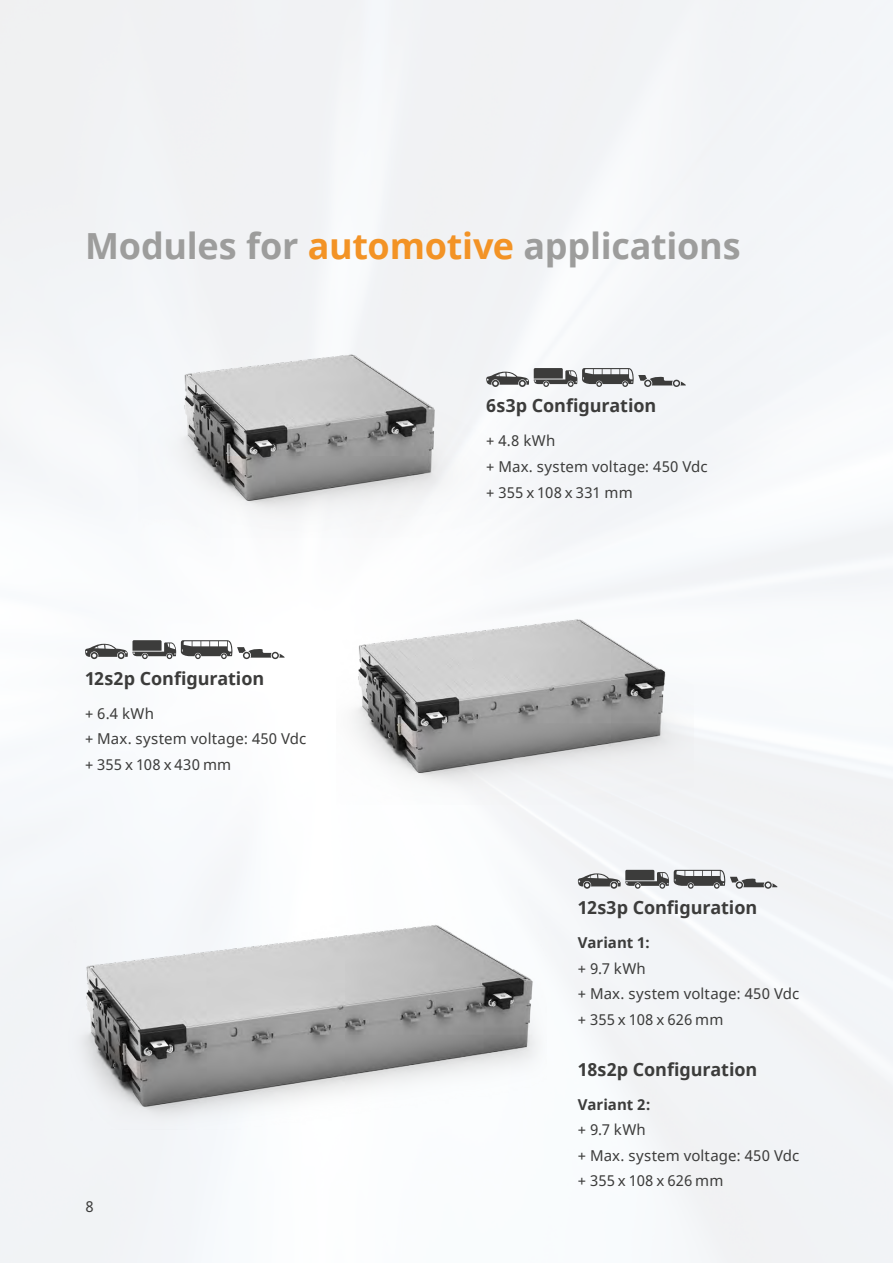
<style>
.page{position:relative;width:893px;height:1263px;background:#fff}
.page>*{position:absolute;margin:0;border:0;box-sizing:border-box;transform-origin:0 0}
.t1{font:700 36px "Noto Sans";letter-spacing:-.005em;color:#9d9d9c}
.t2{font:700 18px "Noto Sans";letter-spacing:-.005em;color:#3c3c3b}
.t3{font:15px/25.5px "Noto Sans";letter-spacing:.01em;color:#3c3c3b}
.t4{font:700 15px "Noto Sans";color:#3c3c3b}
.s1{color:#f39325}
</style>
<div class="page">
<img style="left:139px;top:317px;width:360px;height:220px">
<svg style="left:486px;top:368px;width:200px;height:19px"></svg>
<img style="left:68px;top:898px;width:478px;height:231px">
<svg style="left:578px;top:870px;width:200px;height:19px"></svg>
<svg style="left:85px;top:640px;width:200px;height:19px"></svg>
<img style="left:336px;top:585px;width:358px;height:220px">
<h1 class="t1" style="left:85px;top:221px;width:657px">Modules for <span class="s1">automotive</span> applications</h1>
<p class="t2" style="left:85px;top:665px;width:181px">12s2p Configuration</p>
<p class="t3" style="left:85px;top:701px;width:223px">+ 6.4 kWh<br>+ Max. system voltage: 450 Vdc + 355 x 108 x 430 mm</p>
<p class="t3" style="left:85px;top:1194px;width:10px">8</p>
<p class="t2" style="left:486px;top:393px;width:172px">6s3p Configuration</p>
<p class="t3" style="left:486px;top:429px;width:223px">+ 4.8 kWh<br>+ Max. system voltage: 450 Vdc + 355 x 108 x 331 mm</p>
<p class="t2" style="left:578px;top:895px;width:181px">12s3p Configuration</p>
<p class="t4" style="left:578px;top:932px;width:74px">Variant 1:</p>
<p class="t3" style="left:578px;top:956px;width:223px">+ 9.7 kWh<br>+ Max. system voltage: 450 Vdc + 355 x 108 x 626 mm</p>
<p class="t2" style="left:578px;top:1056px;width:181px">18s2p Configuration</p>
<p class="t4" style="left:578px;top:1094px;width:74px">Variant 2:</p>
<p class="t3" style="left:578px;top:1118px;width:223px">+ 9.7 kWh<br>+ Max. system voltage: 450 Vdc + 355 x 108 x 626 mm</p>
</div>
